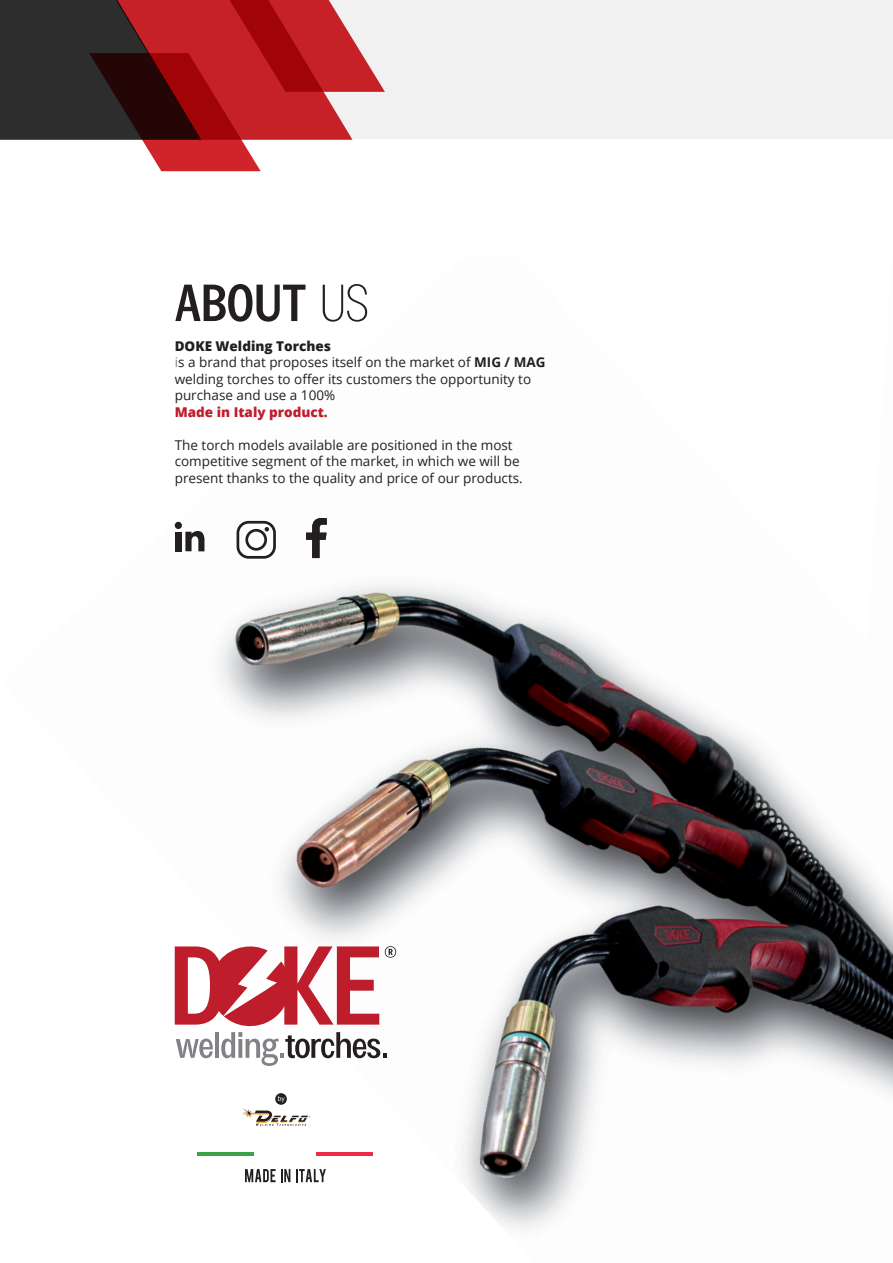
<style>
.page{position:relative;width:893px;height:1263px;background:#fff}
.page>*{position:absolute;margin:0;border:0;box-sizing:border-box;transform-origin:0 0}
.t1{font:500 51px "Morton";letter-spacing:-.01em;color:#231f20}
.ISIAN_TEBEL_warnakhusus{font:13.5px/16.5px "Open Sans";color:#231f20}
.ISIAN_TEBEL_warnakhusus-2{font:800 13.5px "Open Sans";color:#be1d2c}
.ISIAN_TEBEL_warnakhusus-3{font:800 13.5px "Open Sans";color:#231f20}
.s1{font-weight:300}
.s2{color:#808285}
.s3{font-weight:700}
</style>
<div class="page">
<img style="left:174px;top:520px;width:719px;height:711px">
<div style="left:0;top:0;width:893px;height:138px;background:#f1f1f1"></div>
<svg style="left:0;top:0;width:385px;height:171px"></svg>
<svg style="left:237px;top:521px;width:39px;height:38px"></svg>
<svg style="left:306px;top:518px;width:21px;height:40px"></svg>
<div style="left:175px;top:532px;width:6px;height:19px;background:#231f20"></div>
<div style="left:175px;top:522px;width:7px;height:7px;background:#231f20;border-radius:50%"></div>
<svg style="left:185px;top:531px;width:19px;height:20px"></svg>
<svg style="left:245px;top:1169px;width:45px;height:13px"></svg>
<svg style="left:296px;top:1169px;width:30px;height:13px"></svg>
<hr style="left:317px;top:1152px;width:56px;height:4px;background:#ed2a47">
<hr style="left:198px;top:1152px;width:56px;height:4px;background:#3ba347">
<hr style="left:257px;top:1152px;width:56px;height:4px;background:#fff">
<svg style="left:275px;top:1093px;width:12px;height:12px"></svg>
<svg style="left:242px;top:1096px;width:68px;height:30px"></svg>
<svg style="left:175px;top:943px;width:221px;height:123px"></svg>
<p class="t1" style="left:175px;top:259px;width:195px">ABOUT <span class="s1">US</span></p>
<p class="ISIAN_TEBEL_warnakhusus-3" style="left:175px;top:336px;width:158px">DOKE Welding Torches</p>
<p class="ISIAN_TEBEL_warnakhusus" style="left:175px;top:354px;width:372px"><span class="s2">i</span>s a brand that proposes itself on the market of <span class="s3">MIG / MAG</span></p>
<p class="ISIAN_TEBEL_warnakhusus" style="left:175px;top:370px;width:358px">welding torches to offer its customers the opportunity to</p>
<p class="ISIAN_TEBEL_warnakhusus" style="left:175px;top:387px;width:162px">purchase and use a 100%</p>
<p class="ISIAN_TEBEL_warnakhusus-2" style="left:175px;top:402px;width:155px">Made in Italy product.</p>
<p class="ISIAN_TEBEL_warnakhusus" style="left:175px;top:436px;width:350px">The torch models available are positioned in the most competitive segment of the market, in which we will be present thanks to the quality and price of our products.</p>
</div>
